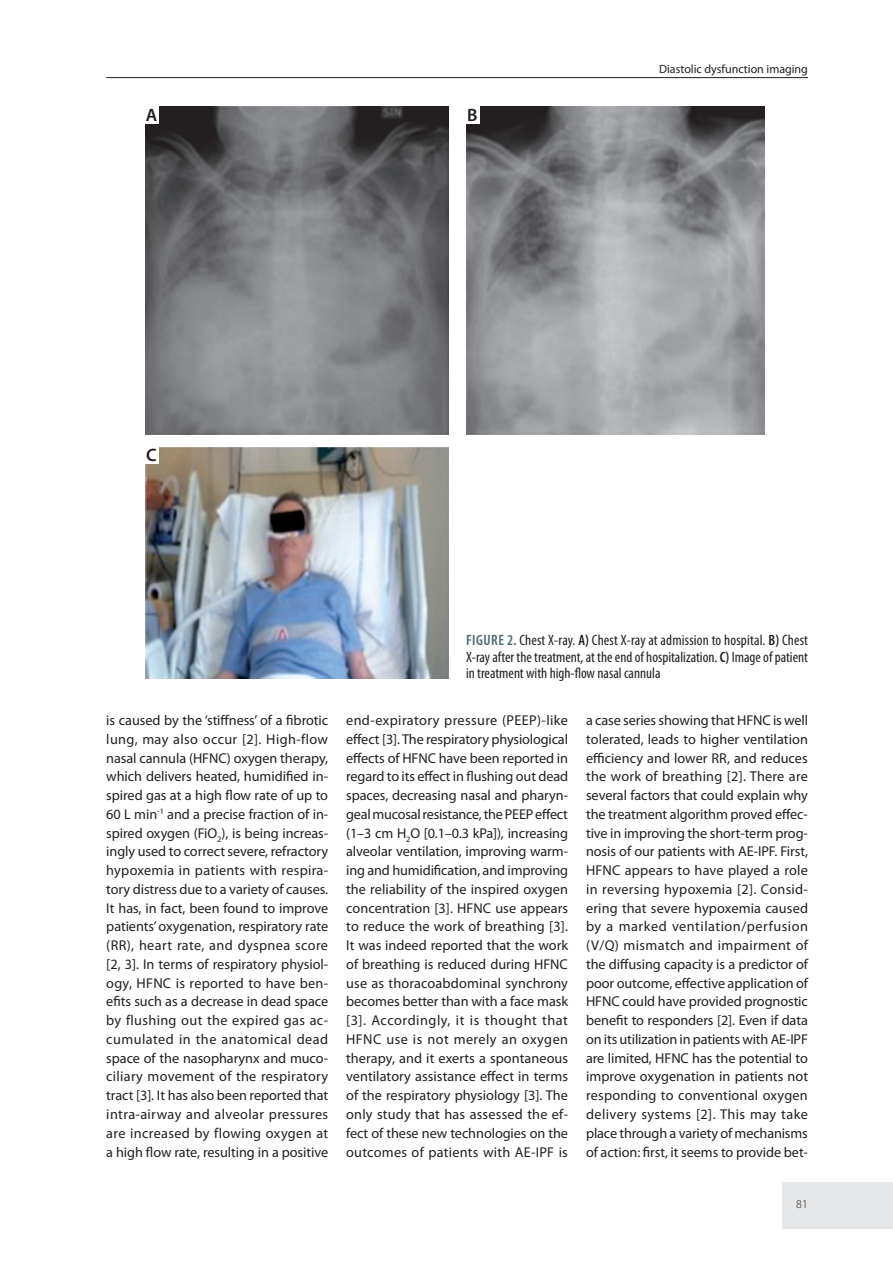
<style>
.page{position:relative;width:893px;height:1263px;background:#fff}
.page>*{position:absolute;margin:0;border:0;box-sizing:border-box;transform-origin:0 0}
.t1{font:600 18px "Myriad Pro";color:#231f20}
.t2{font:condensed 15px/16.5px "Myriad Pro";color:#231f20;text-align:justify}
.t3{font:14.25px/18.8px "Myriad Pro";letter-spacing:-.005em;color:#231f20;text-align:justify}
.t4{font:12px "Myriad Pro";color:#231f20}
.t5{font:300 12px "Myriad Pro";color:#231f20}
.s1{font-weight:600;color:#4e6a71}
.s2{font-weight:600}
</style>
<div class="page">
<div style="left:782px;top:1182px;width:111px;height:47px;background:#e6e7e9"></div>
<hr style="left:106px;top:77px;width:702px;height:1px;background:#231f20">
<img style="left:145px;top:106px;width:303px;height:329px">
<img style="left:466px;top:106px;width:299px;height:329px">
<img style="left:145px;top:447px;width:303px;height:231px">
<div style="left:144px;top:105px;width:15px;height:19px;background:#fff"></div>
<div style="left:144px;top:445px;width:15px;height:18px;background:#fff"></div>
<div style="left:465px;top:105px;width:15px;height:19px;background:#fff"></div>
<p class="t1" style="left:146px;top:104px;width:13px">A</p>
<p class="t1" style="left:146px;top:443px;width:12px">C</p>
<p class="t1" style="left:467px;top:104px;width:12px">B</p>
<p class="t4" style="left:659px;top:62px;width:150px">Diastolic dysfunction imaging</p>
<p class="t2" style="left:466px;top:632px;width:343px"><span class="s1">FIGURE 2.</span> Chest X-ray. <span class="s2">A)</span> Chest X-ray at admission to hospital. <span class="s2">B)</span> Chest X-ray after the treatment, at the end of hospitalization. <span class="s2">C)</span> Image of patient in treatment with high-flow nasal cannula</p>
<p class="t3" style="left:106px;top:711px;width:224px">is caused by the ‘stiffness’ of a fibrotic lung, may also occur [2]. High-flow nasal cannula (HFNC) oxygen therapy, which delivers heated, humidified in&shy;spired gas at a high flow rate of up to 60 L min<sup>-1</sup> and a precise fraction of in&shy;spired oxygen (FiO<sub>2</sub>), is being increas&shy;ingly used to correct severe, refractory hypoxemia in patients with respira&shy;tory distress due to a variety of causes.<br>It has, in fact, been found to improve patients’ oxygenation, respiratory rate (RR), heart rate, and dyspnea score [2, 3]. In terms of respiratory physiol&shy;ogy, HFNC is reported to have ben&shy;efits such as a decrease in dead space by flushing out the expired gas ac&shy;cumulated in the anatomical dead space of the nasopharynx and muco&shy;ciliary movement of the respiratory tract [3]. It has also been reported that intra-airway and alveolar pressures are increased by flowing oxygen at a high flow rate, resulting in a positive</p>
<p class="t3" style="left:346px;top:711px;width:223px">end-expiratory pressure (PEEP)-like effect [3]. The respiratory physiological effects of HFNC have been reported in regard to its effect in flushing out dead spaces, decreasing nasal and pharyn&shy;geal mucosal resistance, the PEEP effect (1–3 cm H<sub>2</sub>O [0.1–0.3 kPa]), increasing alveolar ventilation, improving warm&shy;ing and humidification, and improving the reliability of the inspired oxygen concentration [3]. HFNC use appears to reduce the work of breathing [3].<br>It was indeed reported that the work of breathing is reduced during HFNC use as thoracoabdominal synchrony becomes better than with a face mask [3]. Accordingly, it is thought that HFNC use is not merely an oxygen therapy, and it exerts a spontaneous ventilatory assistance effect in terms of the respiratory physiology [3]. The only study that has assessed the ef&shy;fect of these new technologies on the outcomes of patients with AE-IPF is</p>
<p class="t3" style="left:586px;top:711px;width:223px">a case series showing that HFNC is well tolerated, leads to higher ventilation efficiency and lower RR, and reduces the work of breathing [2]. There are several factors that could explain why the treatment algorithm proved effec&shy;tive in improving the short-term prog&shy;nosis of our patients with AE-IPF. First, HFNC appears to have played a role in reversing hypoxemia [2]. Consid&shy;ering that severe hypoxemia caused by a marked ventilation/perfusion (V/Q) mismatch and impairment of the diffusing capacity is a predictor of poor outcome, effective application of HFNC could have provided prognostic benefit to responders [2]. Even if data on its utilization in patients with AE-IPF are limited, HFNC has the potential to improve oxygenation in patients not responding to conventional oxygen delivery systems [2]. This may take place through a variety of mechanisms of action: first, it seems to provide bet-</p>
<p class="t5" style="left:796px;top:1197px;width:13px">81</p>
</div>
